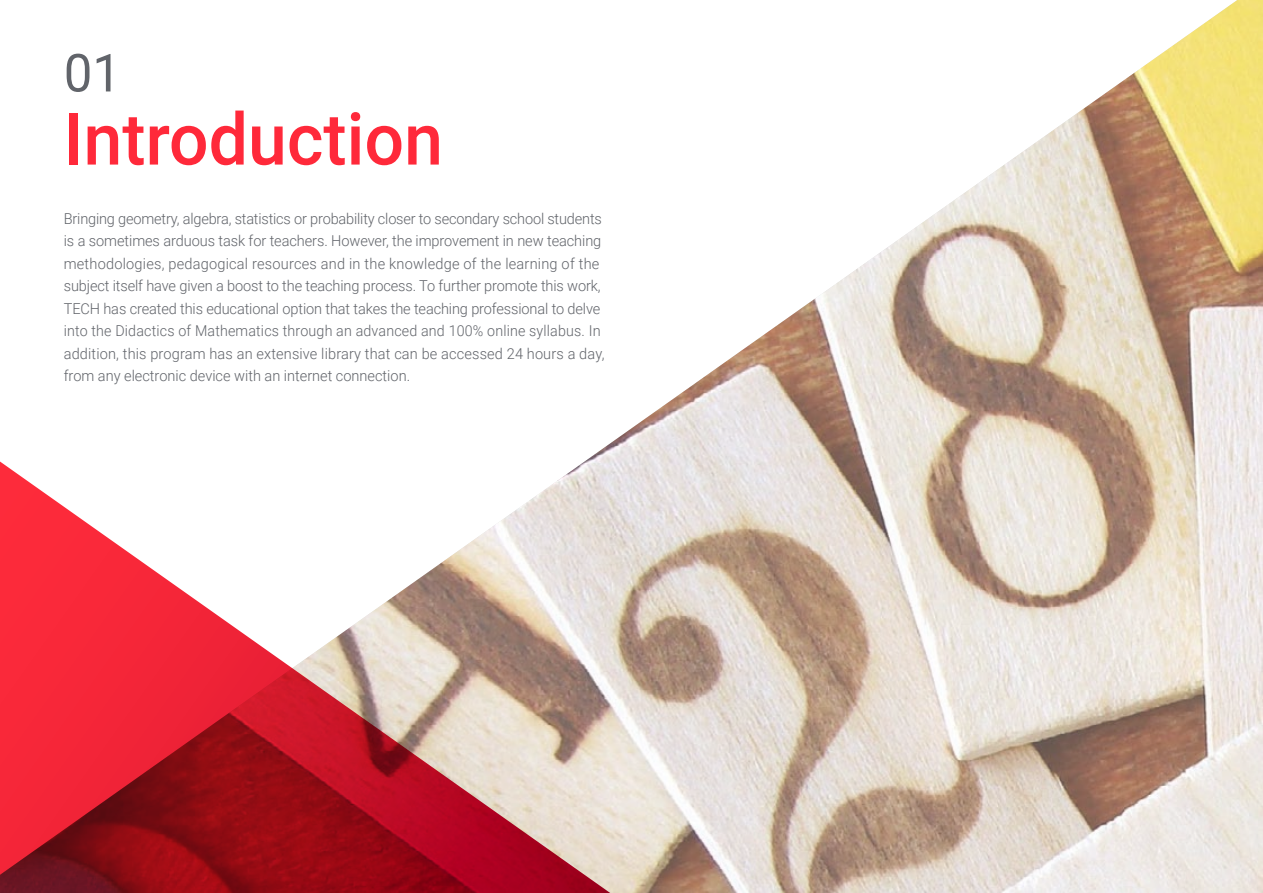
<style>
.page{position:relative;width:1263px;height:893px;background:#fff}
.page>*{position:absolute;margin:0;border:0;box-sizing:border-box;transform-origin:0 0}
.t1{font:500 72px "Roboto";color:#ff293a}
.t2{font:52.5px "Roboto";color:#61646a}
.t3{font:300 15px/22.5px "Roboto";letter-spacing:-.005em;color:#61646a}
</style>
<div class="page">
<img style="left:606px;top:0;width:657px;height:893px">
<svg style="left:0;top:446px;width:640px;height:447px"></svg>
<h2 class="t2" style="left:64px;top:36px;width:59px">01</h2>
<h1 class="t1" style="left:64px;top:89px;width:381px">Introduction</h1>
<p class="t3" style="left:64px;top:207px;width:542px">Bringing geometry, algebra, statistics or probability closer to secondary school students is a sometimes arduous task for teachers. However, the improvement in new teaching methodologies, pedagogical resources and in the knowledge of the learning of the subject itself have given a boost to the teaching process. To further promote this work, TECH has created this educational option that takes the teaching professional to delve into the Didactics of Mathematics through an advanced and 100% online syllabus. In addition, this program has an extensive library that can be accessed 24 hours a day, from any electronic device with an internet connection.</p>
</div>
